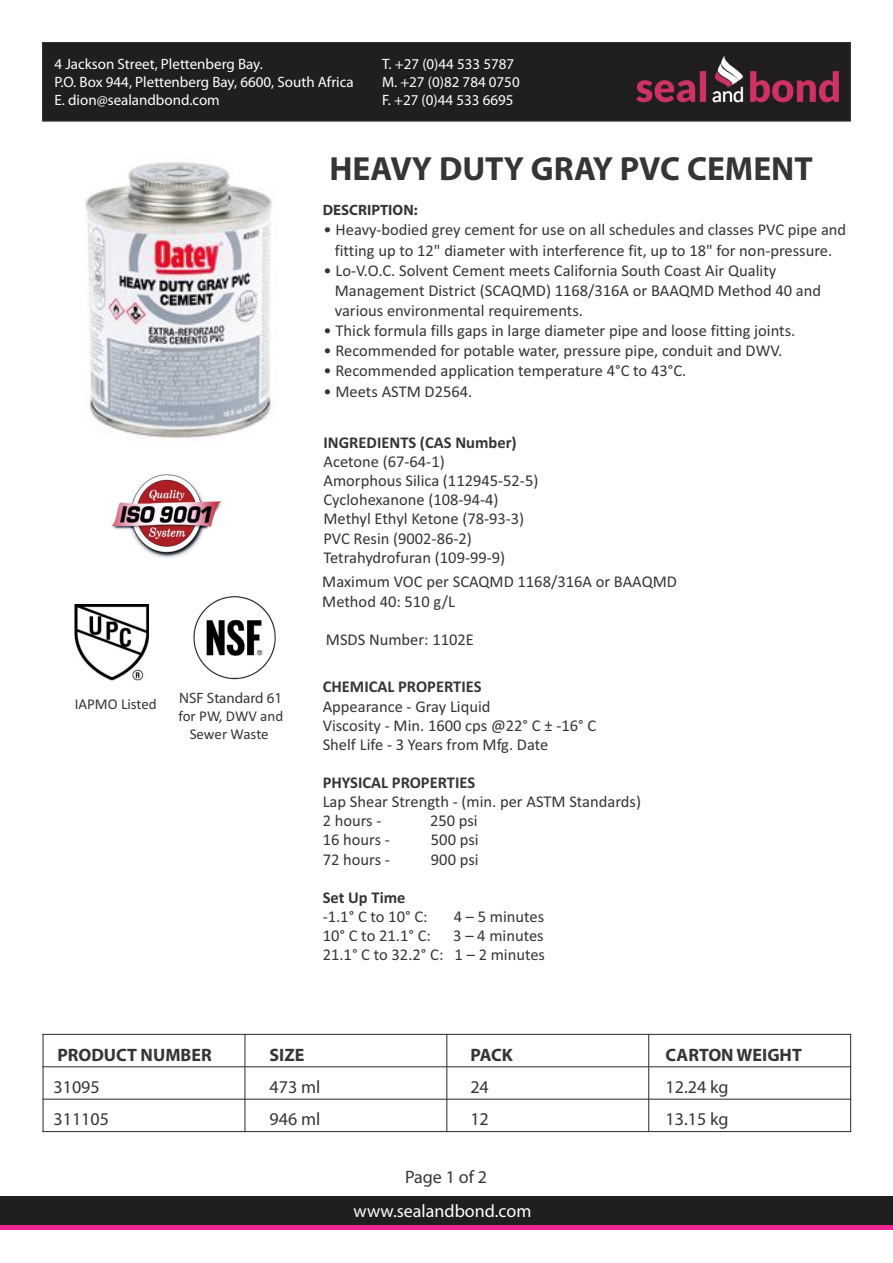
<style>
.page{position:relative;width:893px;height:1263px;background:#fff}
.page>*{position:absolute;margin:0;border:0;box-sizing:border-box;transform-origin:0 0}
.t1{font:700 33.6px "Myriad Pro";color:#373435}
.t2{font:18px "Myriad Pro";color:#373435}
.t3{font:700 18px "Myriad Pro";color:#373435}
.t4{font:18px "Myriad Pro";color:#fefefe}
.t5{font:16.5px/19.2px "Calibri";color:#373435}
.t6{font:700 16.5px "Calibri";color:#373435}
.t7{font:15px/18px "Myriad Pro";color:#fff}
.t8{font:15px/18.3px "Calibri";color:#373435;text-align:center}
.t9{font:15px "Myriad Pro";color:#373435}
.t10{font:700 15px "Myriad Pro";color:#373435}
</style>
<div class="page">
<div style="left:42px;top:42px;width:809px;height:80px;background:#201e1e"></div>
<div style="left:0;top:1196px;width:893px;height:29px;background:#201e1e"></div>
<hr style="left:0;top:1225px;width:893px;height:4px;background:#ec268f">
<img style="left:619px;top:51px;width:222px;height:62px">
<img style="left:111px;top:474px;width:111px;height:84px">
<img style="left:193px;top:596px;width:83px;height:84px">
<hr style="left:43px;top:1034px;width:1px;height:98px;background:#373435">
<hr style="left:244px;top:1034px;width:1px;height:98px;background:#373435">
<hr style="left:446px;top:1034px;width:1px;height:98px;background:#373435">
<hr style="left:648px;top:1034px;width:1px;height:98px;background:#373435">
<hr style="left:850px;top:1034px;width:1px;height:98px;background:#373435">
<hr style="left:43px;top:1131px;width:808px;height:1px;background:#373435">
<hr style="left:43px;top:1099px;width:808px;height:1px;background:#373435">
<hr style="left:43px;top:1066px;width:808px;height:1px;background:#373435">
<hr style="left:43px;top:1034px;width:808px;height:1px;background:#373435">
<img style="left:75px;top:604px;width:74px;height:76px">
<img style="left:85px;top:162px;width:188px;height:276px">
<p class="t7" style="left:54px;top:56px;width:301px">4 Jackson Street, Plettenberg Bay.<br>P.O. Box 944, Plettenberg Bay, 6600, South Africa<br>E. dion@sealandbond.com</p>
<p class="t7" style="left:382px;top:56px;width:139px">T. +27 (0)44 533 5787<br>M. +27 (0)82 784 0750<br>F. +27 (0)44 533 6695</p>
<h1 class="t1" style="left:329px;top:155px;width:485px">HEAVY DUTY GRAY PVC CEMENT</h1>
<p class="t10" style="left:323px;top:203px;width:96px">DESCRIPTION:</p>
<p class="t8" style="left:75px;top:696px;width:84px">IAPMO Listed</p>
<p class="t9" style="left:179px;top:691px;width:105px">NSF Standard 61</p>
<p class="t8" style="left:178px;top:708px;width:106px">for PW, DWV and<br>Sewer Waste</p>
<p class="t5" style="left:324px;top:221px;width:524px;line-height:20.1px;text-align:center">• Heavy-bodied grey cement for use on all schedules and classes PVC pipe and fitting up to 12" diameter with interference fit, up to 18" for non-pressure.</p>
<p class="t5" style="left:335px;top:261px;width:488px;line-height:20.1px;text-indent:-11px">• Lo-V.O.C. Solvent Cement meets California South Coast Air Quality<br>Management District (SCAQMD) 1168/316A or BAAQMD Method 40 and various environmental requirements.</p>
<p class="t5" style="left:324px;top:322px;width:473px">• Thick formula fills gaps in large diameter pipe and loose fitting joints.</p>
<p class="t5" style="left:324px;top:342px;width:460px">• Recommended for potable water, pressure pipe, conduit and DWV.</p>
<p class="t5" style="left:324px;top:363px;width:364px">• Recommended application temperature 4°C to 43°C.</p>
<p class="t5" style="left:324px;top:383px;width:150px">• Meets ASTM D2564.</p>
<p class="t6" style="left:323px;top:436px;width:195px">INGREDIENTS (CAS Number)</p>
<p class="t5" style="left:323px;top:453px;width:216px">Acetone (67-64-1)<br>Amorphous Silica (112945-52-5)<br>Cyclohexanone (108-94-4)<br>Methyl Ethyl Ketone (78-93-3)<br>PVC Resin (9002-86-2)<br>Tetrahydrofuran (109-99-9)</p>
<p class="t5" style="left:322px;top:574px;width:356px">Maximum VOC per SCAQMD 1168/316A or BAAQMD<br>Method 40: 510 g/L</p>
<p class="t5" style="left:326px;top:631px;width:149px">MSDS Number: 1102E</p>
<p class="t6" style="left:323px;top:680px;width:160px">CHEMICAL PROPERTIES</p>
<p class="t5" style="left:323px;top:698px;width:275px">Appearance - Gray Liquid<br>Viscosity - Min. 1600 cps @22° C ± -16° C<br>Shelf Life - 3 Years from Mfg. Date</p>
<p class="t6" style="left:323px;top:776px;width:154px">PHYSICAL PROPERTIES</p>
<p class="t5" style="left:323px;top:793px;width:320px">Lap Shear Strength - (min. per ASTM Standards)<br>2 hours -</p>
<p class="t5" style="left:430px;top:813px;width:49px">250 psi</p>
<p class="t5" style="left:323px;top:832px;width:69px">16 hours -</p>
<p class="t5" style="left:431px;top:832px;width:49px">500 psi</p>
<p class="t5" style="left:323px;top:851px;width:69px">72 hours -</p>
<p class="t5" style="left:431px;top:851px;width:49px">900 psi</p>
<p class="t6" style="left:323px;top:890px;width:84px">Set Up Time</p>
<p class="t5" style="left:323px;top:908px;width:106px">-1.1° C to 10° C:</p>
<p class="t5" style="left:454px;top:908px;width:92px">4 – 5 minutes</p>
<p class="t5" style="left:323px;top:927px;width:110px">10° C to 21.1° C:</p>
<p class="t5" style="left:323px;top:927px;width:224px;text-align:right">3 – 4 minutes<br>21.1° C to 32.2° C: 1 – 2 minutes</p>
<p class="t3" style="left:57px;top:1048px;width:156px">PRODUCT NUMBER</p>
<p class="t3" style="left:270px;top:1048px;width:36px">SIZE</p>
<p class="t3" style="left:470px;top:1048px;width:44px">PACK</p>
<p class="t3" style="left:666px;top:1048px;width:138px">CARTON WEIGHT</p>
<p class="t2" style="left:54px;top:1080px;width:48px">31095</p>
<p class="t2" style="left:270px;top:1080px;width:52px">473 ml</p>
<p class="t2" style="left:470px;top:1080px;width:20px">24</p>
<p class="t2" style="left:666px;top:1080px;width:64px">12.24 kg</p>
<p class="t2" style="left:54px;top:1111px;width:57px">311105</p>
<p class="t2" style="left:270px;top:1111px;width:52px">946 ml</p>
<p class="t2" style="left:470px;top:1111px;width:20px">12</p>
<p class="t2" style="left:666px;top:1111px;width:64px">13.15 kg</p>
<p class="t2" style="left:405px;top:1170px;width:83px">Page 1 of 2</p>
<p class="t4" style="left:354px;top:1203px;width:179px">www.sealandbond.com</p>
</div>
